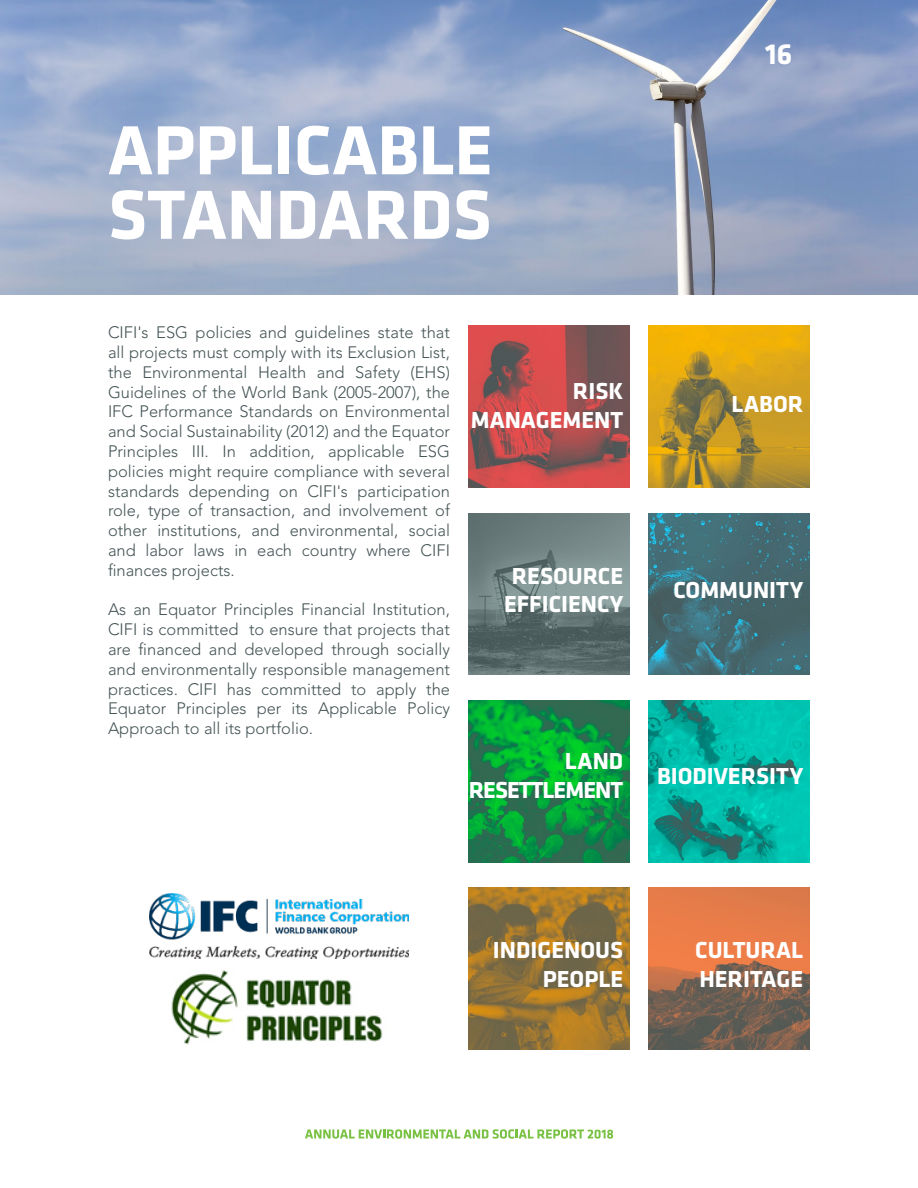
<style>
.page{position:relative;width:918px;height:1188px;background:#fff}
.page>*{position:absolute;margin:0;border:0;box-sizing:border-box;transform-origin:0 0}
.Título_de_capítulo{font:700 72px "Klavika";color:#fff}
.t1{font:700 30px "Klavika";color:#fff}
.Título_de_capítulo-2{font:700 24px "Klavika";color:#fff}
.Título_de_capítulo-3{font:700 24px "Klavika";letter-spacing:-.04em;color:#fff}
.cuerpo_texto{font:300 16.5px/19.8px "Avenir LT Std";color:#455455;text-align:justify}
</style>
<div class="page">
<img style="left:0;top:0;width:918px;height:294px">
<svg style="left:305px;top:1129px;width:308px;height:10px"></svg>
<img style="left:468px;top:326px;width:162px;height:162px">
<img style="left:468px;top:513px;width:162px;height:162px">
<img style="left:468px;top:700px;width:162px;height:162px">
<img style="left:468px;top:887px;width:162px;height:162px">
<img style="left:648px;top:326px;width:162px;height:162px">
<img style="left:648px;top:513px;width:162px;height:162px">
<img style="left:648px;top:700px;width:162px;height:162px">
<img style="left:648px;top:887px;width:162px;height:162px">
<img style="left:150px;top:894px;width:258px;height:64px">
<img style="left:171px;top:970px;width:212px;height:75px">
<p class="Título_de_capítulo" style="left:108px;top:111px;width:386px">APPLICABLE</p>
<p class="Título_de_capítulo" style="left:108px;top:176px;width:385px">STANDARDS</p>
<p class="cuerpo_texto" style="left:108px;top:323px;width:344px">CIFI's ESG policies and guidelines state that all projects must comply with its Exclusion List, the Environmental Health and Safety (EHS)<br>Guidelines of the World Bank (2005-2007), the IFC Performance Standards on Environmental and Social Sustainability (2012) and the Equator Principles III. In addition, applicable ESG policies might require compliance with several standards depending on CIFI's participation role, type of transaction, and involvement of other institutions, and environmental, social and labor laws in each country where CIFI finances projects.</p>
<p class="cuerpo_texto" style="left:108px;top:600px;width:344px">As an Equator Principles Financial Institution, CIFI is committed to ensure that projects that are financed and developed through socially and environmentally responsible management practices. CIFI has committed to apply the Equator Principles per its Applicable Policy Approach to all its portfolio.</p>
<p class="Título_de_capítulo-2" style="left:573px;top:378px;width:52px">RISK</p>
<p class="Título_de_capítulo-2" style="left:471px;top:407px;width:154px">MANAGEMENT</p>
<p class="Título_de_capítulo-2" style="left:512px;top:563px;width:113px">RESOURCE</p>
<p class="Título_de_capítulo-2" style="left:504px;top:591px;width:121px">EFFICIENCY</p>
<p class="Título_de_capítulo-2" style="left:565px;top:748px;width:60px">LAND</p>
<p class="Título_de_capítulo-3" style="left:469px;top:777px;width:156px">RESETTLEMENT</p>
<h2 class="t1" style="left:765px;top:37px;width:29px">16</h2>
<p class="Título_de_capítulo-2" style="left:731px;top:391px;width:73px">LABOR</p>
<p class="Título_de_capítulo-2" style="left:673px;top:577px;width:131px">COMMUNITY</p>
<p class="Título_de_capítulo-2" style="left:657px;top:763px;width:148px">BIODIVERSITY</p>
<p class="Título_de_capítulo-2" style="left:493px;top:937px;width:132px">INDIGENOUS</p>
<p class="Título_de_capítulo-2" style="left:543px;top:966px;width:82px">PEOPLE</p>
<p class="Título_de_capítulo-2" style="left:695px;top:937px;width:110px">CULTURAL</p>
<p class="Título_de_capítulo-2" style="left:699px;top:966px;width:105px">HERITAGE</p>
</div>
